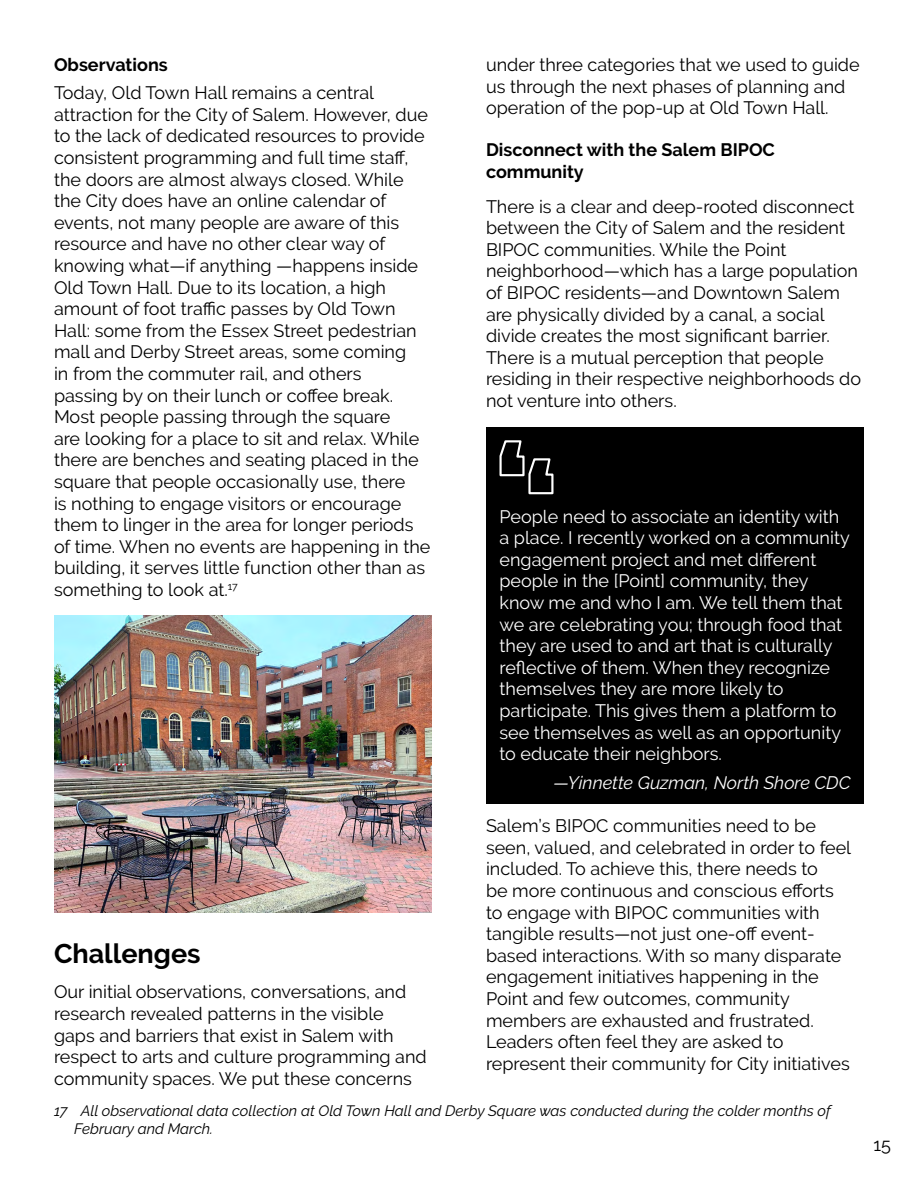
<style>
.page{position:relative;width:918px;height:1188px;background:#fff}
.page>*{position:absolute;margin:0;border:0;box-sizing:border-box;transform-origin:0 0}
.t1{font:700 27px "Raleway";color:#000}
.t2{font:18px/21.6px "Raleway";color:#000}
.t3{font:18px/21.6px "Raleway";color:#fff}
.t4{font:700 18px/21.6px "Raleway";color:#000}
.t5{font:italic 18px "Raleway";color:#fff}
.t6{font:italic 15px/18px "Raleway";color:#000}
</style>
<div class="page">
<img style="left:54px;top:616px;width:378px;height:297px">
<div style="left:486px;top:427px;width:378px;height:377px;background:#000"></div>
<svg style="left:499px;top:440px;width:55px;height:55px"></svg>
<p class="t4" style="left:54px;top:54px;width:115px">Observations</p>
<p class="t2" style="left:54px;top:82px;width:378px">Today, Old Town Hall remains a central attraction for the City of Salem. However, due to the lack of dedicated resources to provide consistent programming and full time staff, the doors are almost always closed. While the City does have an online calendar of events, not many people are aware of this resource and have no other clear way of knowing what—if anything —happens inside Old Town Hall. Due to its location, a high amount of foot traffic passes by Old Town Hall: some from the Essex Street pedestrian mall and Derby Street areas, some coming<br>in from the commuter rail, and others<br>passing by on their lunch or coffee break.<br>Most people passing through the square<br>are looking for a place to sit and relax. While there are benches and seating placed in the square that people occasionally use, there<br>is nothing to engage visitors or encourage them to linger in the area for longer periods of time. When no events are happening in the building, it serves little function other than as something to look at.<sup>17</sup></p>
<p class="t2" style="left:486px;top:54px;width:375px">under three categories that we used to guide us through the next phases of planning and operation of the pop-up at Old Town Hall.</p>
<p class="t4" style="left:486px;top:139px;width:290px">Disconnect with the Salem BIPOC community</p>
<p class="t2" style="left:486px;top:195px;width:377px">There is a clear and deep-rooted disconnect between the City of Salem and the resident BIPOC communities. While the Point neighborhood—which has a large population of BIPOC residents—and Downtown Salem are physically divided by a canal, a social divide creates the most significant barrier.<br>There is a mutual perception that people residing in their respective neighborhoods do not venture into others.</p>
<p class="t3" style="left:500px;top:505px;width:352px">People need to associate an identity with a place. I recently worked on a community engagement project and met different people in the [Point] community, they know me and who I am. We tell them that we are celebrating you; through food that they are used to and art that is culturally reflective of them. When they recognize themselves they are more likely to participate. This gives them a platform to see themselves as well as an opportunity to educate their neighbors.</p>
<p class="t5" style="left:554px;top:772px;width:298px">—Yinnette Guzman, North Shore CDC</p>
<p class="t2" style="left:486px;top:815px;width:367px">Salem’s BIPOC communities need to be seen, valued, and celebrated in order to feel included. To achieve this, there needs to<br>be more continuous and conscious efforts to engage with BIPOC communities with tangible results—not just one-off event&shy;based interactions. With so many disparate engagement initiatives happening in the Point and few outcomes, community members are exhausted and frustrated.<br>Leaders often feel they are asked to represent their community for City initiatives</p>
<h1 class="t1" style="left:54px;top:938px;width:148px">Challenges</h1>
<p class="t2" style="left:54px;top:981px;width:374px">Our initial observations, conversations, and research revealed patterns in the visible gaps and barriers that exist in Salem with respect to arts and culture programming and community spaces. We put these concerns</p>
<p class="t6" style="left:74px;top:1102px;width:758px;text-indent:-20px">17 All observational data collection at Old Town Hall and Derby Square was conducted during the colder months of<br>February and March.</p>
<p class="t2" style="left:873px;top:1134px;width:19px">15</p>
</div>
